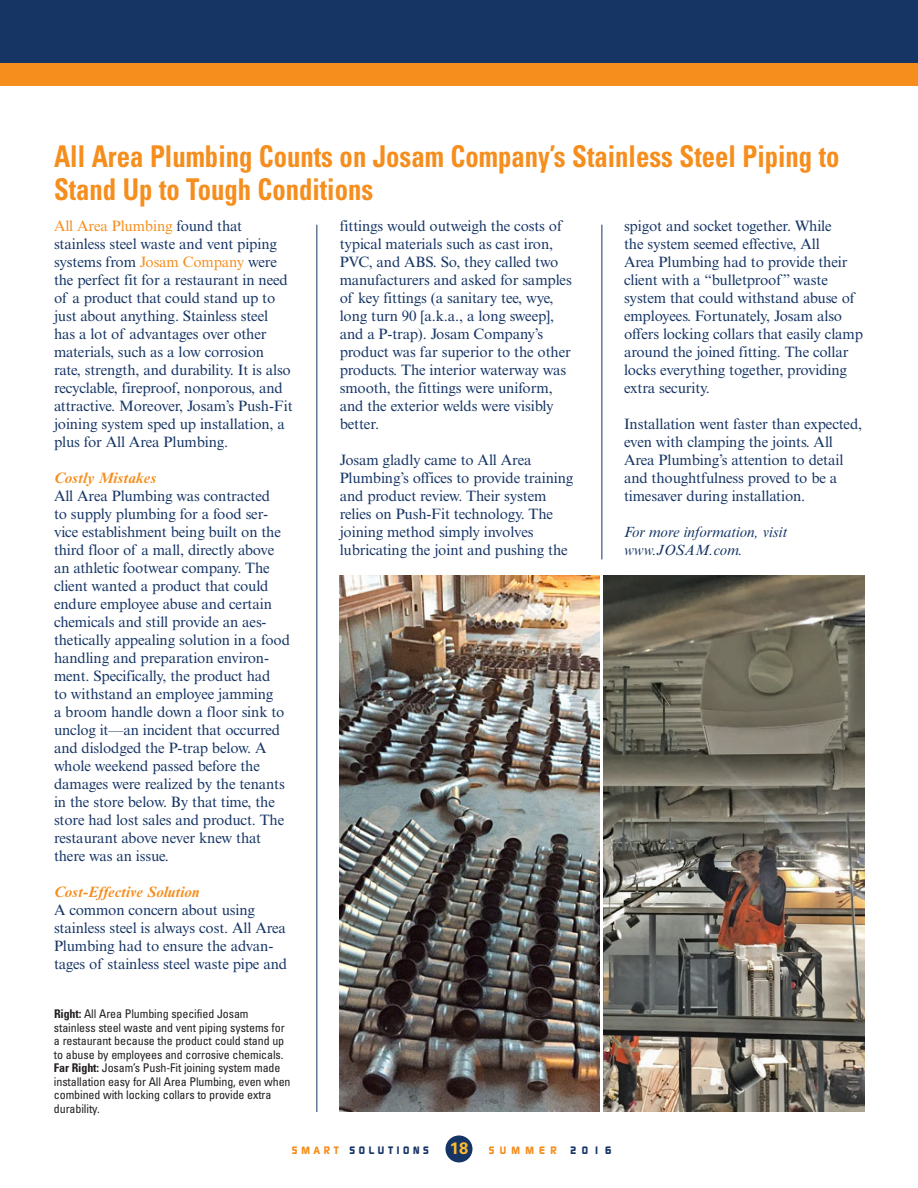
<style>
.page{position:relative;width:918px;height:1188px;background:#fff}
.page>*{position:absolute;margin:0;border:0;box-sizing:border-box;transform-origin:0 0}
.Head{font:700 condensed 30px/33px "Univers LT Std";color:#f68e1e;scale:.89 1}
.t1{font:700 16.5px "Univers LT Std";color:#fdbb2e}
.Body_Text{font:15px/18px "Times New Roman MT Std";letter-spacing:-.01em;color:#163565}
.Body_Text-2{font:italic 15px/18px "Times New Roman MT Std";letter-spacing:-.01em;color:#163565}
.Body_Subhead{font:italic 700 15px "Times New Roman MT Std";color:#f68e1e}
.Photo_Caption{font:condensed 12px/13.5px "Univers LT Std";letter-spacing:-.01em;color:#231f20}
.t2{font:700 10.5px "Dicot";letter-spacing:.35em;color:#163565}
.t3{font:700 10.5px "Dicot";letter-spacing:.5em;color:#f68e1e}
.s1{color:#f68e1e}
.s2{font-weight:700}
</style>
<div class="page">
<div style="left:0;top:0;width:918px;height:63px;background:#163565"></div>
<div style="left:0;top:63px;width:918px;height:22px;background:#f68e1e"></div>
<div style="left:446px;top:1135px;width:26px;height:27px;background:#163565;border-radius:50%"></div>
<hr style="left:602px;top:225px;width:1px;height:334px;background:#163565">
<hr style="left:316px;top:225px;width:1px;height:887px;background:#163565">
<img style="left:339px;top:576px;width:261px;height:536px">
<img style="left:603px;top:576px;width:261px;height:536px">
<p class="Head" style="left:54px;top:140px;width:884px">All Area Plumbing Counts on Josam Company’s Stainless Steel Piping to<br>Stand Up to Tough Conditions</p>
<p class="Body_Text" style="left:54px;top:217px;width:240px"><span class="s1">All Area Plumbing</span> found that stainless steel waste and vent piping systems from <span class="s1">Josam Company</span> were the perfect fit for a restaurant in need of a product that could stand up to just about anything. Stainless steel has a lot of advantages over other materials, such as a low corrosion rate, strength, and durability. It is also recyclable, fireproof, nonporous, and attractive. Moreover, Josam’s Push-Fit joining system sped up installation, a plus for All Area Plumbing.</p>
<p class="Body_Subhead" style="left:54px;top:469px;width:104px">Costly Mistakes</p>
<p class="Body_Text" style="left:54px;top:487px;width:238px">All Area Plumbing was contracted<br>to supply plumbing for a food ser&shy;vice establishment being built on the third floor of a mall, directly above an athletic footwear company. The client wanted a product that could endure employee abuse and certain chemicals and still provide an aes&shy;thetically appealing solution in a food handling and preparation environ&shy;ment. Specifically, the product had<br>to withstand an employee jamming<br>a broom handle down a floor sink to unclog it—an incident that occurred and dislodged the P-trap below. A whole weekend passed before the damages were realized by the tenants in the store below. By that time, the store had lost sales and product. The restaurant above never knew that there was an issue.</p>
<p class="Body_Subhead" style="left:54px;top:883px;width:147px">Cost-Effective Solution</p>
<p class="Body_Text" style="left:54px;top:901px;width:235px">A common concern about using stainless steel is always cost. All Area Plumbing had to ensure the advan&shy;tages of stainless steel waste pipe and</p>
<p class="Body_Text" style="left:340px;top:217px;width:234px">fittings would outweigh the costs of typical materials such as cast iron, PVC, and ABS. So, they called two manufacturers and asked for samples of key fittings (a sanitary tee, wye, long turn 90 [a.k.a., a long sweep], and a P-trap). Josam Company’s product was far superior to the other products. The interior waterway was smooth, the fittings were uniform, and the exterior welds were visibly better.</p>
<p class="Body_Text" style="left:340px;top:451px;width:235px">Josam gladly came to All Area Plumbing’s offices to provide training and product review. Their system relies on Push-Fit technology. The joining method simply involves lubricating the joint and pushing the</p>
<p class="Body_Text" style="left:624px;top:217px;width:241px">spigot and socket together. While<br>the system seemed effective, All<br>Area Plumbing had to provide their client with a “bulletproof” waste system that could withstand abuse of employees. Fortunately, Josam also offers locking collars that easily clamp around the joined fitting. The collar locks everything together, providing extra security.</p>
<p class="Body_Text" style="left:624px;top:415px;width:240px">Installation went faster than expected, even with clamping the joints. All Area Plumbing’s attention to detail and thoughtfulness proved to be a timesaver during installation.</p>
<p class="Body_Text-2" style="left:624px;top:523px;width:165px">For more information, visit www.JOSAM.com.</p>
<p class="Photo_Caption" style="left:54px;top:1007px;width:232px"><span class="s2">Right:</span> All Area Plumbing specified Josam stainless steel waste and vent piping systems for a restaurant because the product could stand up to abuse by employees and corrosive chemicals.</p>
<p class="Photo_Caption" style="left:54px;top:1061px;width:238px"><span class="s2">Far Right:</span> Josam’s Push-Fit joining system made installation easy for All Area Plumbing, even when combined with locking collars to provide extra durability.</p>
<p class="t2" style="left:292px;top:1144px;width:139px"><span class="s1">SMART</span> SOLUTIONS</p>
<p class="t1" style="left:450px;top:1138px;width:20px">18</p>
<p class="t3" style="left:489px;top:1144px;width:69px">SUMMER</p>
<p class="t2" style="left:570px;top:1144px;width:43px">2016</p>
</div>
